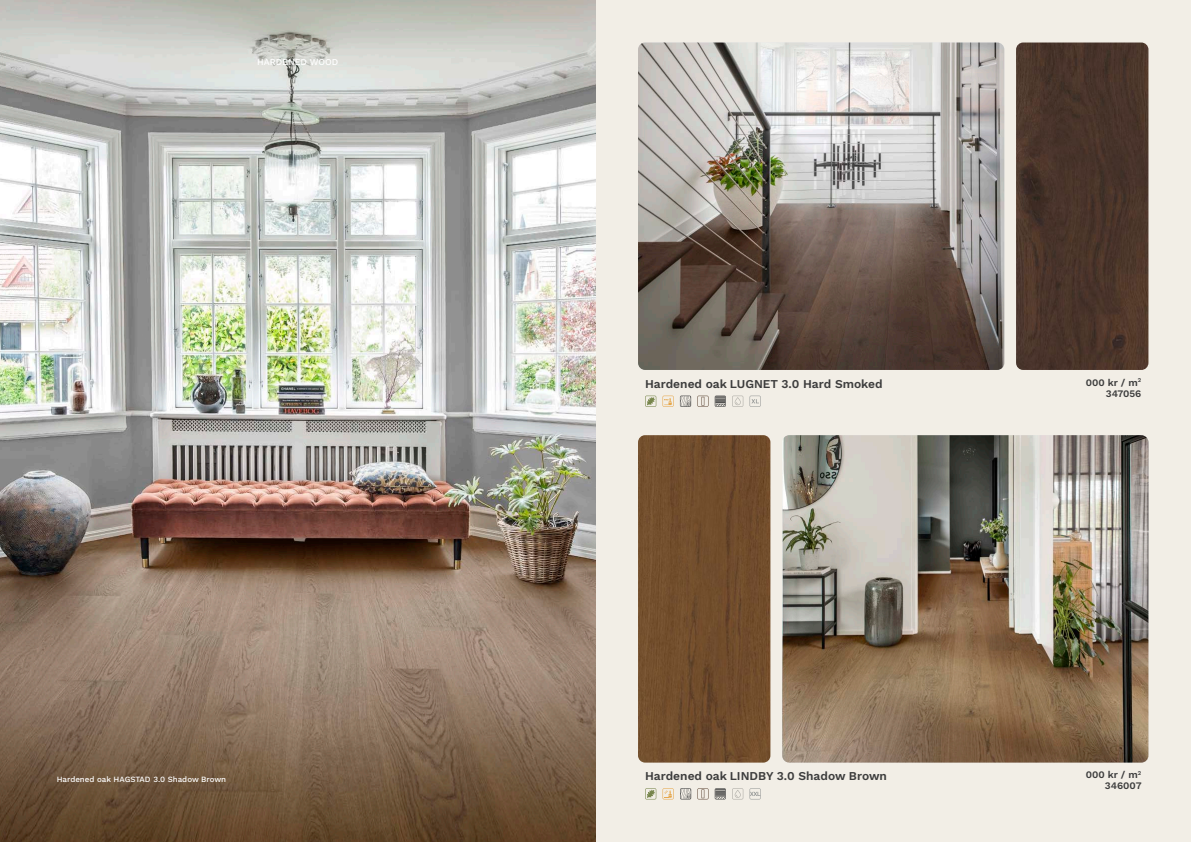
<style>
.page{position:relative;width:1191px;height:842px;background:#f2eee6}
.page>*{position:absolute;margin:0;border:0;box-sizing:border-box;transform-origin:0 0}
.t1{font:12px "Work Sans";color:#3d3d3d}
.t2{font:10px "Work Sans";color:#3d3d3d}
.t3{font:9px "Work Sans";color:#fff}
.t4{font:8px "Work Sans";color:#fff}
</style>
<div class="page">
<svg style="left:749px;top:788px;width:11px;height:11px"></svg>
<svg style="left:714px;top:788px;width:12px;height:11px"></svg>
<svg style="left:697px;top:788px;width:11px;height:11px"></svg>
<svg style="left:732px;top:788px;width:11px;height:11px"></svg>
<svg style="left:645px;top:788px;width:11px;height:11px"></svg>
<svg style="left:662px;top:788px;width:11px;height:11px"></svg>
<img style="left:638px;top:43px;width:366px;height:327px">
<img style="left:782px;top:435px;width:366px;height:328px">
<img style="left:1016px;top:43px;width:132px;height:327px">
<img style="left:638px;top:435px;width:132px;height:328px">
<svg style="left:714px;top:396px;width:12px;height:11px"></svg>
<svg style="left:697px;top:396px;width:11px;height:11px"></svg>
<svg style="left:732px;top:396px;width:11px;height:11px"></svg>
<svg style="left:645px;top:396px;width:11px;height:11px"></svg>
<svg style="left:662px;top:396px;width:11px;height:11px"></svg>
<svg style="left:749px;top:396px;width:11px;height:11px"></svg>
<svg style="left:680px;top:396px;width:11px;height:11px"></svg>
<svg style="left:680px;top:788px;width:11px;height:11px"></svg>
<img style="left:0;top:0;width:595px;height:842px">
<p class="t3" style="left:257px;top:55px;width:83px">HARDENED WOOD</p>
<p class="t4" style="left:57px;top:773px;width:171px">Hardened oak HAGSTAD 3.0 Shadow Brown</p>
<p class="t1" style="left:645px;top:374px;width:239px">Hardened oak LUGNET 3.0 Hard Smoked</p>
<p class="t1" style="left:645px;top:767px;width:243px">Hardened oak LINDBY 3.0 Shadow Brown</p>
<p class="t2" style="left:1085px;top:375px;width:57px">000 kr / m<sup>2</sup></p>
<p class="t2" style="left:1105px;top:386px;width:37px">347056</p>
<p class="t2" style="left:1085px;top:767px;width:57px">000 kr / m<sup>2</sup></p>
<p class="t2" style="left:1105px;top:778px;width:38px">346007</p>
</div>
